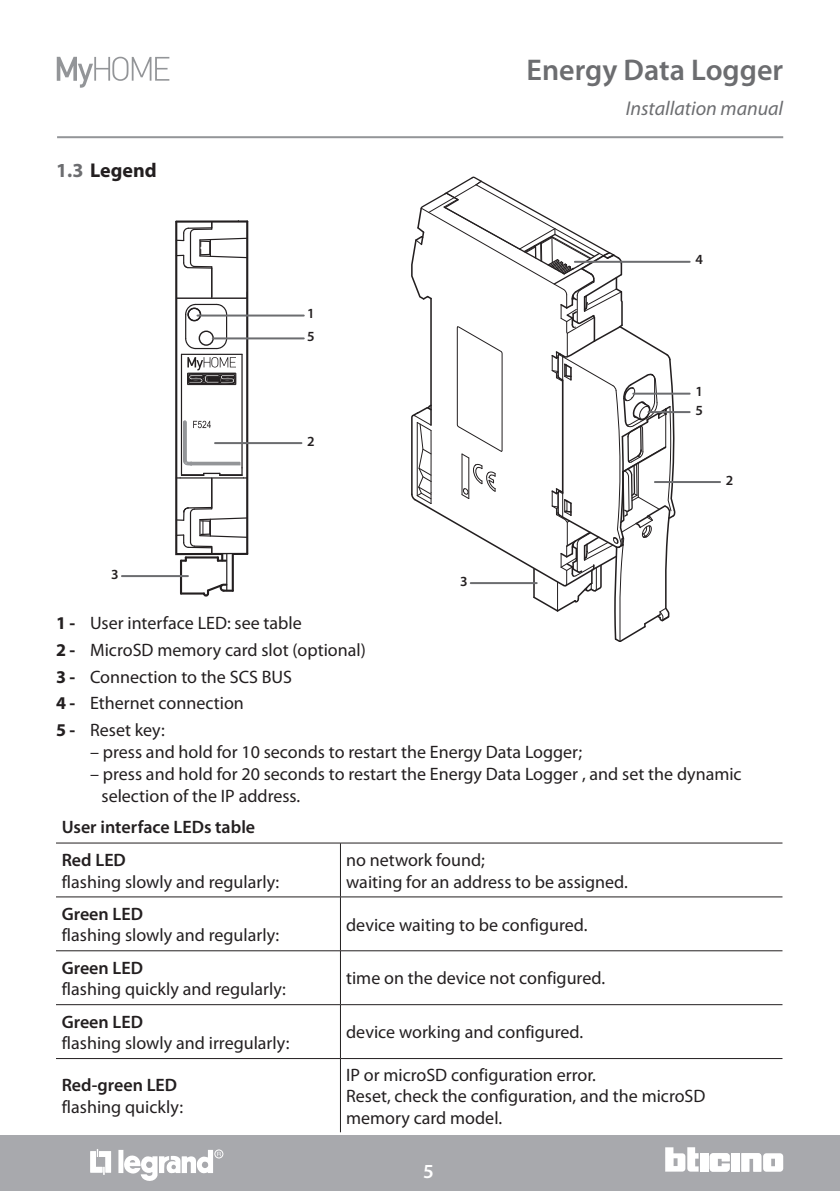
<style>
.page{position:relative;width:840px;height:1191px;background:#fff}
.page>*{position:absolute;margin:0;border:0;box-sizing:border-box;transform-origin:0 0}
.t1{font:600 30px "Myriad Pro";color:#6c6d70}
.t2{font:italic 20px "Myriad Pro";color:#6c6d70}
.t3{font:700 20px "Myriad Pro";color:#231f20}
.t4{font:600 20px "Myriad Pro";color:#fff}
.t5{font:18px/26.6px "Myriad Pro";color:#231f20}
.t6{font:600 18px/33.2px "Myriad Pro";color:#231f20}
.t7{font:600 14px/18.4px "Myriad Pro";color:#231f20}
.s1{color:#6c6d70}
.s2{font-weight:700}
</style>
<div class="page">
<div style="left:0;top:1135px;width:839px;height:56px;background:#a8a9ad"></div>
<div style="left:699px;top:1153px;width:8px;height:18px;background:#fff"></div>
<div style="left:731px;top:1153px;width:8px;height:18px;background:#fff"></div>
<svg style="left:741px;top:1153px;width:41px;height:18px"></svg>
<svg style="left:665px;top:1147px;width:33px;height:24px"></svg>
<svg style="left:709px;top:1153px;width:20px;height:18px"></svg>
<div style="left:118px;top:1149px;width:5px;height:24px;background:#fff"></div>
<svg style="left:90px;top:1149px;width:21px;height:25px"></svg>
<div style="left:214px;top:1149px;width:9px;height:9px;border:1px solid #fff;border-radius:50%"></div>
<svg style="left:123px;top:1149px;width:98px;height:32px"></svg>
<hr style="left:57px;top:136px;width:725px;height:2px;background:#939598">
<svg style="left:57px;top:57px;width:112px;height:31px"></svg>
<svg style="left:411px;top:176px;width:264px;height:465px"></svg>
<hr style="left:574px;top:261px;width:115px;height:2px;background:#6c6d70">
<hr style="left:654px;top:481px;width:65px;height:2px;background:#6c6d70">
<svg style="left:175px;top:220px;width:73px;height:376px"></svg>
<hr style="left:197px;top:314px;width:106px;height:2px;background:#6c6d70">
<hr style="left:215px;top:442px;width:86px;height:2px;background:#6c6d70">
<hr style="left:122px;top:575px;width:66px;height:2px;background:#6c6d70">
<hr style="left:340px;top:843px;width:1px;height:53px;background:#231f20">
<hr style="left:56px;top:896px;width:284px;height:1px;background:#231f20">
<hr style="left:340px;top:896px;width:442px;height:1px;background:#231f20">
<hr style="left:340px;top:897px;width:1px;height:53px;background:#231f20">
<hr style="left:56px;top:950px;width:284px;height:1px;background:#231f20">
<hr style="left:340px;top:950px;width:442px;height:1px;background:#231f20">
<hr style="left:340px;top:951px;width:1px;height:53px;background:#231f20">
<hr style="left:56px;top:1004px;width:284px;height:1px;background:#231f20">
<hr style="left:340px;top:1004px;width:442px;height:1px;background:#231f20">
<hr style="left:340px;top:1005px;width:1px;height:53px;background:#231f20">
<hr style="left:340px;top:1058px;width:1px;height:74px;background:#231f20">
<hr style="left:56px;top:1058px;width:284px;height:1px;background:#231f20">
<hr style="left:340px;top:1058px;width:442px;height:1px;background:#231f20">
<hr style="left:56px;top:842px;width:284px;height:1px;background:#231f20">
<hr style="left:340px;top:842px;width:442px;height:1px;background:#231f20">
<hr style="left:633px;top:393px;width:56px;height:2px;background:#6c6d70">
<hr style="left:648px;top:411px;width:41px;height:2px;background:#6c6d70">
<hr style="left:213px;top:337px;width:90px;height:2px;background:#6c6d70">
<hr style="left:470px;top:582px;width:66px;height:2px;background:#6c6d70">
<p class="t3" style="left:56px;top:157px;width:102px"><span class="s1">1.3</span> Legend</p>
<p class="t7" style="left:307px;top:303px;width:9px">1</p>
<p class="t7" style="left:307px;top:326px;width:9px">5</p>
<p class="t7" style="left:307px;top:431px;width:9px">2</p>
<h1 class="t1" style="left:526px;top:50px;width:258px">Energy Data Logger</h1>
<p class="t2" style="left:625px;top:96px;width:159px">Installation manual</p>
<p class="t7" style="left:695px;top:250px;width:9px">4</p>
<p class="t7" style="left:695px;top:382px;width:9px">1<br>5</p>
<p class="t7" style="left:725px;top:470px;width:9px">2</p>
<p class="t7" style="left:111px;top:564px;width:9px">3</p>
<p class="t5" style="left:56px;top:609px;width:311px"><span class="s2">1 -</span> User interface LED: see table<br><span class="s2">2 -</span> MicroSD memory card slot (optional)<br><span class="s2">3 -</span> Connection to the SCS BUS<br><span class="s2">4 -</span> Ethernet connection<br><span class="s2">5 -</span> Reset key:</p>
<p class="t5" style="left:90px;top:738px;width:493px">– press and hold for 10 seconds to restart the Energy Data Logger;</p>
<p class="t5" style="left:101px;top:762px;width:641px;line-height:22px;text-indent:-11px">– press and hold for 20 seconds to restart the Energy Data Logger , and set the dynamic selection of the IP address.</p>
<p class="t7" style="left:460px;top:571px;width:9px">3</p>
<p class="t6" style="left:62px;top:809px;width:195px">User interface LEDs table<br>Red LED</p>
<p class="t5" style="left:62px;top:868px;width:219px">flashing slowly and regularly:</p>
<p class="t6" style="left:62px;top:896px;width:83px">Green LED</p>
<p class="t5" style="left:62px;top:921px;width:219px">flashing slowly and regularly:</p>
<p class="t6" style="left:62px;top:950px;width:83px">Green LED</p>
<p class="t5" style="left:62px;top:975px;width:226px">flashing quickly and regularly:</p>
<p class="t6" style="left:62px;top:1004px;width:83px">Green LED</p>
<p class="t5" style="left:62px;top:1029px;width:229px">flashing slowly and irregularly:</p>
<p class="t6" style="left:62px;top:1068px;width:117px">Red-green LED</p>
<p class="t5" style="left:62px;top:1093px;width:123px">flashing quickly:</p>
<p class="t5" style="left:346px;top:848px;width:283px;line-height:21.6px">no network found;<br>waiting for an address to be assigned.</p>
<p class="t5" style="left:346px;top:911px;width:243px">device waiting to be configured.</p>
<p class="t5" style="left:346px;top:964px;width:260px">time on the device not configured.</p>
<p class="t5" style="left:346px;top:1018px;width:238px">device working and configured.</p>
<p class="t5" style="left:346px;top:1063px;width:360px;line-height:21.6px">IP or microSD configuration error.<br>Reset, check the configuration, and the microSD memory card model.</p>
<p class="t4" style="left:423px;top:1158px;width:12px">5</p>
</div>
